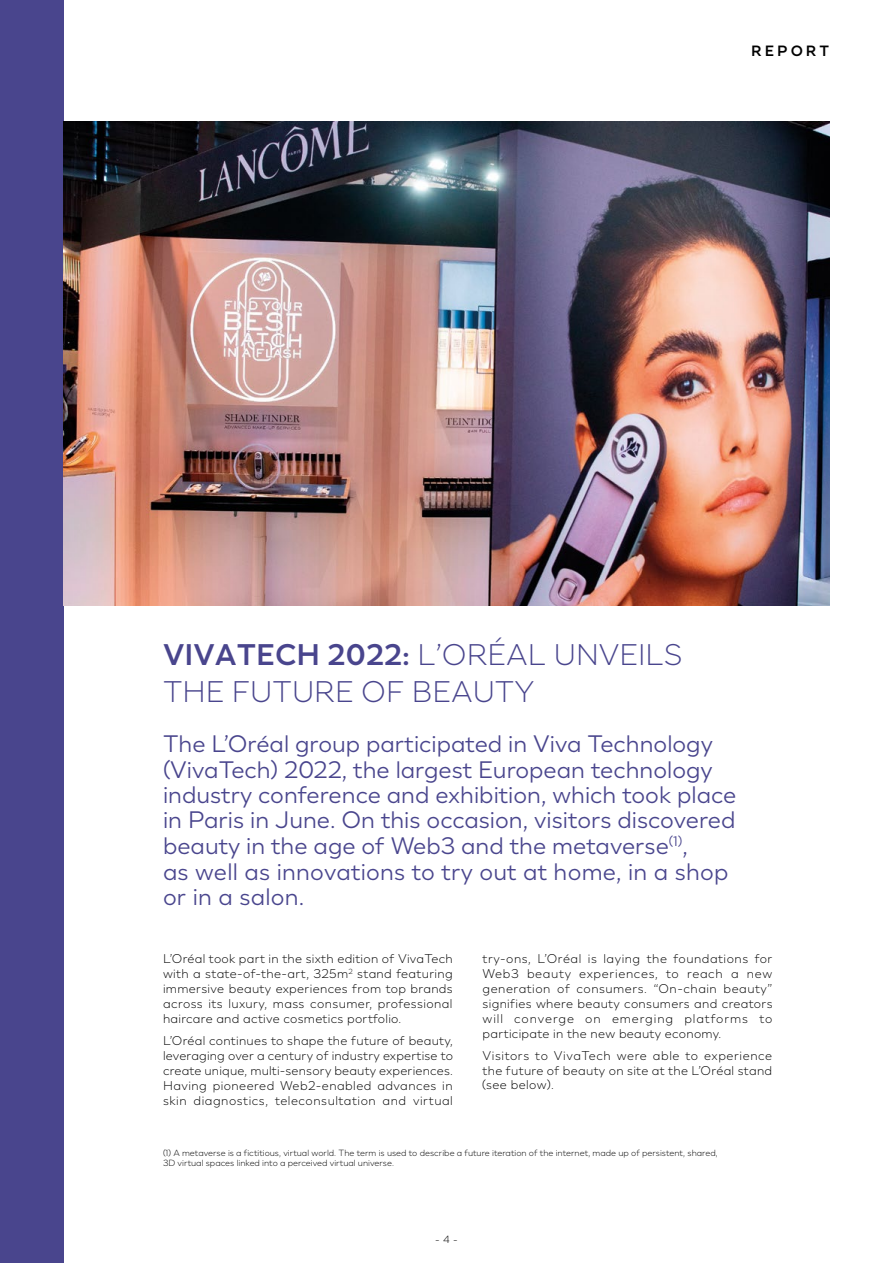
<style>
.page{position:relative;width:893px;height:1263px;background:#fff}
.page>*{position:absolute;margin:0;border:0;box-sizing:border-box;transform-origin:0 0}
.t1{font:300 30px/37.5px "LOREAL Essentielle";color:#49458d}
.t2{font:24px/25.5px "LOREAL Essentielle";color:#49458d}
.t3{font:700 15px "LOREAL Essentielle";letter-spacing:.2em;color:#000}
.t4{font:300 12.75px/15px "LOREAL Essentielle";letter-spacing:.025em;color:#000;text-align:justify}
.t5{font:300 10.5px "LOREAL Essentielle";color:#000}
.t6{font:300 9px/10.5px "LOREAL Essentielle";color:#000}
.s1{font-weight:700}
</style>
<div class="page">
<div style="left:0;top:0;width:64px;height:1263px;background:#49458d"></div>
<img style="left:64px;top:121px;width:765px;height:485px">
<h2 class="t3" style="left:751px;top:41px;width:80px">REPORT</h2>
<h3 class="t1" style="left:163px;top:635px;width:521px"><span class="s1">VIVATECH 2022:</span> L’ORÉAL UNVEILS<br>THE FUTURE OF BEAUTY</h3>
<p class="t2" style="left:163px;top:731px;width:575px">The L’Oréal group participated in Viva Technology (VivaTech) 2022, the largest European technology industry conference and exhibition, which took place in Paris in June. On this occasion, visitors discovered beauty in the age of Web3 and the metaverse<sup>(1)</sup>,<br>as well as innovations to try out at home, in a shop or in a salon.</p>
<p class="t4" style="left:163px;top:951px;width:291px">L’Oréal took part in the sixth edition of VivaTech with a state-of-the-art, 325m<sup>2</sup> stand featuring immersive beauty experiences from top brands across its luxury, mass consumer, professional haircare and active cosmetics portfolio.</p>
<p class="t4" style="left:163px;top:1032px;width:291px">L’Oréal continues to shape the future of beauty, leveraging over a century of industry expertise to create unique, multi-sensory beauty experiences.<br>Having pioneered Web2-enabled advances in skin diagnostics, teleconsultation and virtual</p>
<p class="t4" style="left:483px;top:951px;width:291px">try-ons, L’Oréal is laying the foundations for Web3 beauty experiences, to reach a new generation of consumers. “On-chain beauty” signifies where beauty consumers and creators will converge on emerging platforms to participate in the new beauty economy.</p>
<p class="t4" style="left:482px;top:1047px;width:292px">Visitors to VivaTech were able to experience the future of beauty on site at the L’Oréal stand (see below).</p>
<p class="t6" style="left:163px;top:1147px;width:556px">(1) A metaverse is a fictitious, virtual world. The term is used to describe a future iteration of the internet, made up of persistent, shared,<br>3D virtual spaces linked into a perceived virtual universe.</p>
<p class="t5" style="left:435px;top:1233px;width:24px">- 4 -</p>
</div>
